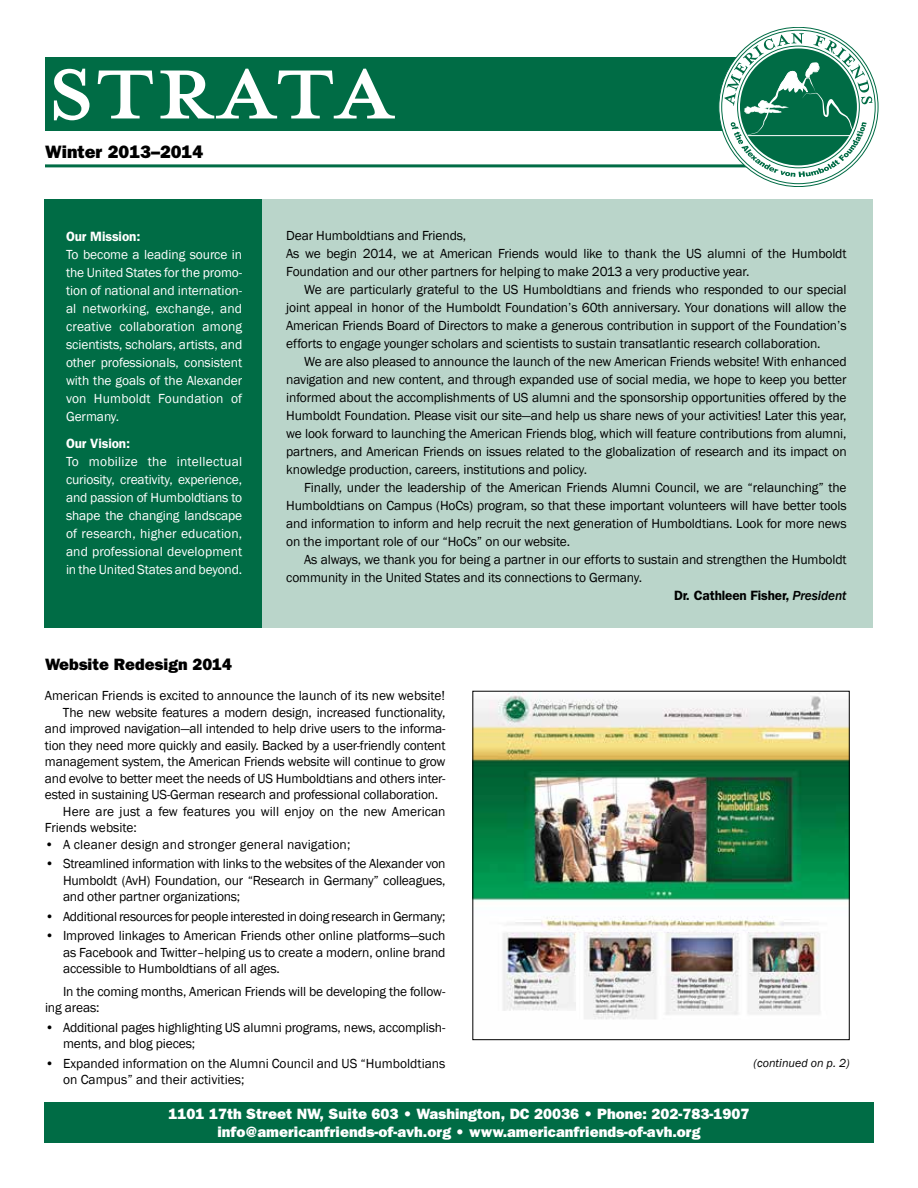
<style>
.page{position:relative;width:918px;height:1188px;background:#fff}
.page>*{position:absolute;margin:0;border:0;box-sizing:border-box;transform-origin:0 0}
.t1{font:144px "Mrs Eaves All Petite Caps";color:#fff}
.t2{font:800 18px "Franklin Gothic";color:#000}
.t3{font:800 16.5px "Franklin Gothic";color:#000}
.t4{font:800 15px/18px "Franklin Gothic";color:#fff;text-align:center}
.t5{font:13.5px/18px "Franklin Gothic";letter-spacing:-.01em;color:#000;text-align:justify}
.t6{font:13.5px/18px "Franklin Gothic";letter-spacing:-.005em;color:#fff;text-align:justify}
.t7{font:13.5px "Franklin Gothic";letter-spacing:.01em;color:#000}
.t8{font:600 13.5px "Franklin Gothic";letter-spacing:-.01em;color:#000}
.t9{font:600 13.5px "Franklin Gothic";letter-spacing:-.01em;color:#fff}
.t10{font:italic 12px "Franklin Gothic";color:#000}
.s1{font-weight:500;font-style:italic}
</style>
<div class="page">
<div style="left:44px;top:199px;width:219px;height:429px;background:#006c45"></div>
<div style="left:263px;top:199px;width:610px;height:429px;background:#bad5ca"></div>
<div style="left:45px;top:58px;width:783px;height:73px;background:#006c45"></div>
<hr style="left:45px;top:164px;width:783px;height:3px;background:#006c45">
<div style="left:44px;top:1102px;width:830px;height:41px;background:#006c45"></div>
<svg style="left:719px;top:27px;width:159px;height:160px"></svg>
<svg style="left:724px;top:33px;width:148px;height:144px"></svg>
<hr style="left:748px;top:135px;width:103px;height:1px;background:#fff">
<img style="left:475px;top:693px;width:373px;height:327px">
<div style="left:473px;top:691px;width:377px;height:349px;border:1px solid #000"></div>
<h1 class="t1" style="left:45px;top:21px;width:353px">STRATA</h1>
<h2 class="t2" style="left:45px;top:141px;width:160px">Winter 2013–2014</h2>
<p class="t9" style="left:66px;top:229px;width:76px">Our Mission:</p>
<p class="t6" style="left:66px;top:246px;width:178px">To become a leading source in the United States for the promo&shy;tion of national and internation&shy;al networking, exchange, and creative collaboration among scientists, scholars, artists, and other professionals, consistent with the goals of the Alexander von Humboldt Foundation of Germany.</p>
<p class="t9" style="left:66px;top:435px;width:66px">Our Vision:</p>
<p class="t6" style="left:66px;top:453px;width:178px">To mobilize the intellectual curiosity, creativity, experience, and passion of Humboldtians to shape the changing landscape of research, higher education, and professional development in the United States and beyond.</p>
<p class="t3" style="left:45px;top:654px;width:189px">Website Redesign 2014</p>
<p class="t5" style="left:286px;top:226px;width:562px;text-align:left">Dear Humboldtians and Friends,<br>As we begin 2014, we at American Friends would like to thank the US alumni of the Humboldt<br>Foundation and our other partners for helping to make 2013 a very productive year.</p>
<p class="t5" style="left:286px;top:280px;width:562px;text-indent:18px">We are particularly grateful to the US Humboldtians and friends who responded to our special joint appeal in honor of the Humboldt Foundation’s 60th anniversary. Your donations will allow the American Friends Board of Directors to make a generous contribution in support of the Foundation’s efforts to engage younger scholars and scientists to sustain transatlantic research collaboration.</p>
<p class="t5" style="left:286px;top:352px;width:562px;text-indent:18px">We are also pleased to announce the launch of the new American Friends website! With enhanced navigation and new content, and through expanded use of social media, we hope to keep you better informed about the accomplishments of US alumni and the sponsorship opportunities offered by the Humboldt Foundation. Please visit our site—and help us share news of your activities! Later this year, we look forward to launching the American Friends blog, which will feature contributions from alumni, partners, and American Friends on issues related to the globalization of research and its impact on knowledge production, careers, institutions and policy.</p>
<p class="t5" style="left:286px;top:478px;width:562px;text-indent:18px">Finally, under the leadership of the American Friends Alumni Council, we are “relaunching” the Humboldtians on Campus (HoCs) program, so that these important volunteers will have better tools and information to inform and help recruit the next generation of Humboldtians. Look for more news on the important role of our “HoCs” on our website.</p>
<p class="t5" style="left:304px;top:550px;width:544px">As always, we thank you for being a partner in our efforts to sustain and strengthen the Humboldt</p>
<p class="t5" style="left:286px;top:568px;width:357px">community in the United States and its connections to Germany.</p>
<p class="t8" style="left:674px;top:587px;width:174px">Dr. Cathleen Fisher, <span class="s1">President</span></p>
<p class="t5" style="left:45px;top:687px;width:402px">American Friends is excited to announce the launch of its new website!</p>
<p class="t5" style="left:63px;top:704px;width:384px">The new website features a modern design, increased functionality,</p>
<p class="t5" style="left:45px;top:720px;width:402px">and improved navigation—all intended to help drive users to the informa-</p>
<p class="t5" style="left:45px;top:737px;width:402px">tion they need more quickly and easily. Backed by a user-friendly content</p>
<p class="t5" style="left:45px;top:753px;width:402px">management system, the American Friends website will continue to grow</p>
<p class="t5" style="left:45px;top:770px;width:402px">and evolve to better meet the needs of US Humboldtians and others inter-</p>
<p class="t5" style="left:45px;top:786px;width:395px">ested in sustaining US-German research and professional collaboration.</p>
<p class="t5" style="left:63px;top:803px;width:384px">Here are just a few features you will enjoy on the new American</p>
<p class="t5" style="left:45px;top:819px;width:93px">Friends website:</p>
<p class="t7" style="left:45px;top:836px;width:307px">• A cleaner design and stronger general navigation;</p>
<p class="t5" style="left:63px;top:856px;width:384px;line-height:16.5px;text-indent:-18px">• Streamlined information with links to the websites of the Alexander von Humboldt (AvH) Foundation, our “Research in Germany” colleagues, and other partner organizations;</p>
<p class="t5" style="left:45px;top:908px;width:402px">• Additional resources for people interested in doing research in Germany;</p>
<p class="t5" style="left:63px;top:928px;width:384px;line-height:16.5px;text-indent:-18px">• Improved linkages to American Friends other online platforms—such as Facebook and Twitter–helping us to create a modern, online brand accessible to Humboldtians of all ages.</p>
<p class="t5" style="left:45px;top:983px;width:402px;line-height:16.5px;text-indent:18px">In the coming months, American Friends will be developing the follow&shy;ing areas:</p>
<p class="t5" style="left:63px;top:1019px;width:384px;line-height:16.5px;text-indent:-18px">• Additional pages highlighting US alumni programs, news, accomplish&shy;ments, and blog pieces;</p>
<p class="t5" style="left:63px;top:1055px;width:384px;line-height:16.5px;text-indent:-18px">• Expanded information on the Alumni Council and US “Humboldtians on Campus” and their activities;</p>
<p class="t10" style="left:754px;top:1056px;width:98px">(continued on p. 2)</p>
<p class="t4" style="left:169px;top:1105px;width:582px">1101 17th Street NW, Suite 603 • Washington, DC 20036 • Phone: 202-783-1907 info@americanfriends-of-avh.org • www.americanfriends-of-avh.org</p>
</div>
